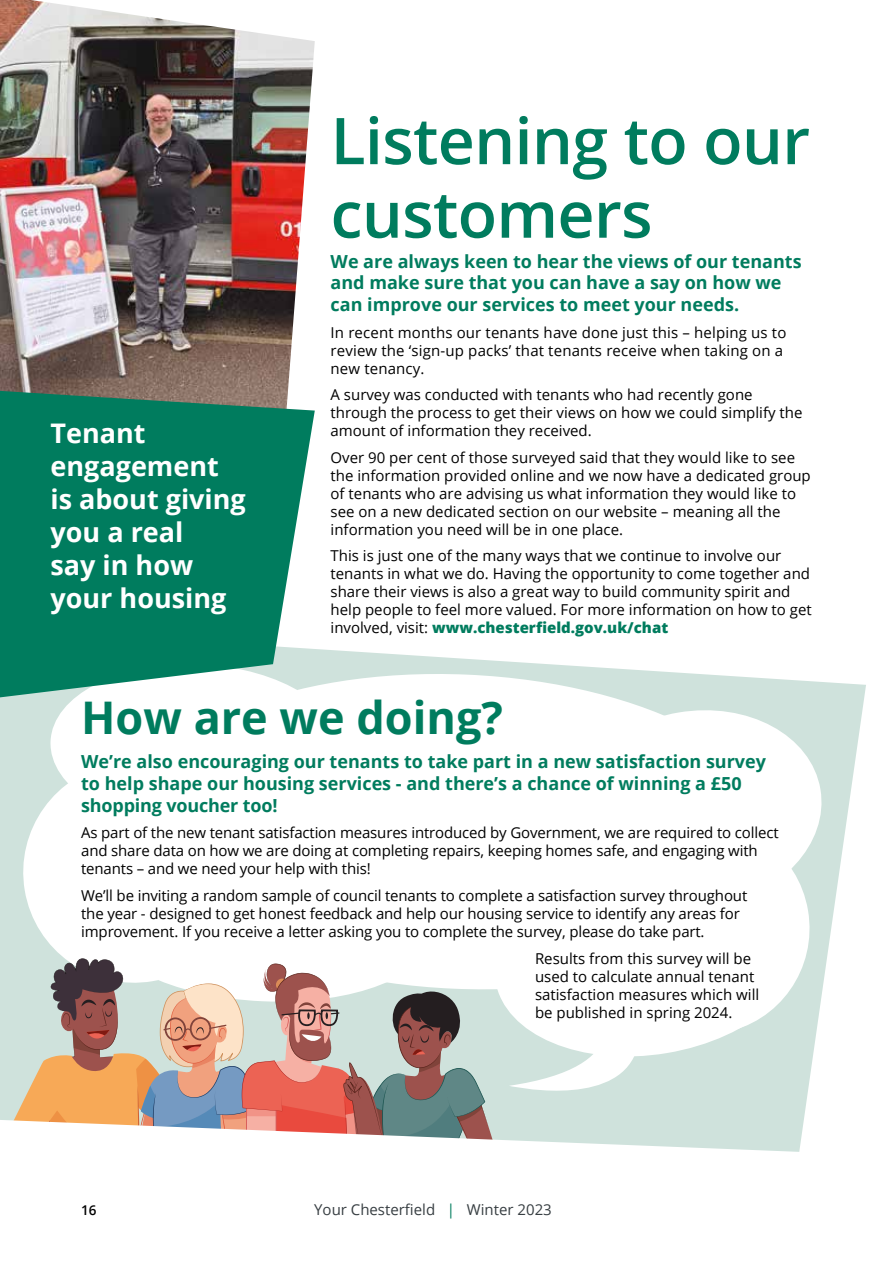
<style>
.page{position:relative;width:893px;height:1263px;background:#fff}
.page>*{position:absolute;margin:0;border:0;box-sizing:border-box;transform-origin:0 0}
.t1{font:600 64.5px/73.5px "Open Sans";letter-spacing:-.01em;color:#007c5e}
.t2{font:700 45px "Open Sans";color:#007c5e}
.t3{font:700 27px/33px "Open Sans";color:#fff}
.t4{font:700 18px/21.6px "Open Sans";color:#007c5e}
.t5{font:15px/18px "Open Sans";color:#000}
.t6{font:800 15px "Open Sans";color:#007c5e}
.t7{font:15px "Open Sans";color:#373e42}
.t8{font:600 13.5px "Open Sans";color:#000}
.s1{font-weight:400;color:#000}
.s2{color:#007c5e}
</style>
<div class="page">
<svg style="left:0;top:649px;width:866px;height:471px;fill:#cfe2dc"></svg>
<svg style="left:254px;top:667px;width:537px;height:291px"></svg>
<svg style="left:486px;top:843px;width:329px;height:224px"></svg>
<svg style="left:15px;top:753px;width:239px;height:205px"></svg>
<svg style="left:560px;top:701px;width:269px;height:219px"></svg>
<svg style="left:49px;top:661px;width:296px;height:173px"></svg>
<svg style="left:0;top:958px;width:501px;height:162px;background:#c5aea3"></svg>
<svg style="left:7px;top:1120px;width:797px;height:32px"></svg>
<svg style="left:591px;top:813px;width:227px;height:229px"></svg>
<svg style="left:509px;top:1006px;width:150px;height:102px"></svg>
<img style="left:0;top:0;width:315px;height:391px">
<svg style="left:0;top:391px;width:315px;height:306px;background:#208a70"></svg>
<p class="t3" style="left:51px;top:416px;width:197px">Tenant engagement is about giving you a real<br>say in how your housing</p>
<p class="t1" style="left:331px;top:103px;width:481px">Listening to our customers</p>
<p class="t4" style="left:331px;top:250px;width:473px">We are always keen to hear the views of our tenants and make sure that you can have a say on how we can improve our services to meet your needs.</p>
<p class="t5" style="left:331px;top:323px;width:457px">In recent months our tenants have done just this – helping us to review the ‘sign-up packs’ that tenants receive when taking on a new tenancy.</p>
<p class="t5" style="left:331px;top:385px;width:473px">A survey was conducted with tenants who had recently gone through the process to get their views on how we could simplify the amount of information they received.</p>
<p class="t5" style="left:331px;top:448px;width:466px">Over 90 per cent of those surveyed said that they would like to see</p>
<p class="t5" style="left:331px;top:466px;width:482px">the information provided online and we now have a dedicated group of tenants who are advising us what information they would like to see on a new dedicated section on our website – meaning all the information you need will be in one place.</p>
<p class="t5" style="left:331px;top:546px;width:483px">This is just one of the many ways that we continue to involve our tenants in what we do. Having the opportunity to come together and share their views is also a great way to build community spirit and help people to feel more valued. For more information on how to get</p>
<p class="t6" style="left:331px;top:616px;width:339px"><span class="s1">involved, visit:</span> www.chesterfield.gov.uk/chat</p>
<p class="t2" style="left:81px;top:686px;width:423px">How are we doing?</p>
<p class="t4" style="left:81px;top:751px;width:686px">We’re also encouraging our tenants to take part in a new satisfaction survey to help shape our housing services - and there’s a chance of winning a £50 shopping voucher too!</p>
<p class="t5" style="left:81px;top:823px;width:699px">As part of the new tenant satisfaction measures introduced by Government, we are required to collect and share data on how we are doing at completing repairs, keeping homes safe, and engaging with tenants – and we need your help with this!</p>
<p class="t5" style="left:81px;top:886px;width:668px">We’ll be inviting a random sample of council tenants to complete a satisfaction survey throughout the year - designed to get honest feedback and help our housing service to identify any areas for improvement. If you receive a letter asking you to complete the survey, please do take part.</p>
<p class="t5" style="left:535px;top:949px;width:226px">Results from this survey will be used to calculate annual tenant satisfaction measures which will be published in spring 2024.</p>
<p class="t8" style="left:81px;top:1201px;width:17px">16</p>
<p class="t7" style="left:314px;top:1199px;width:239px">Your Chesterfield <span class="s2">|</span> Winter 2023</p>
</div>
